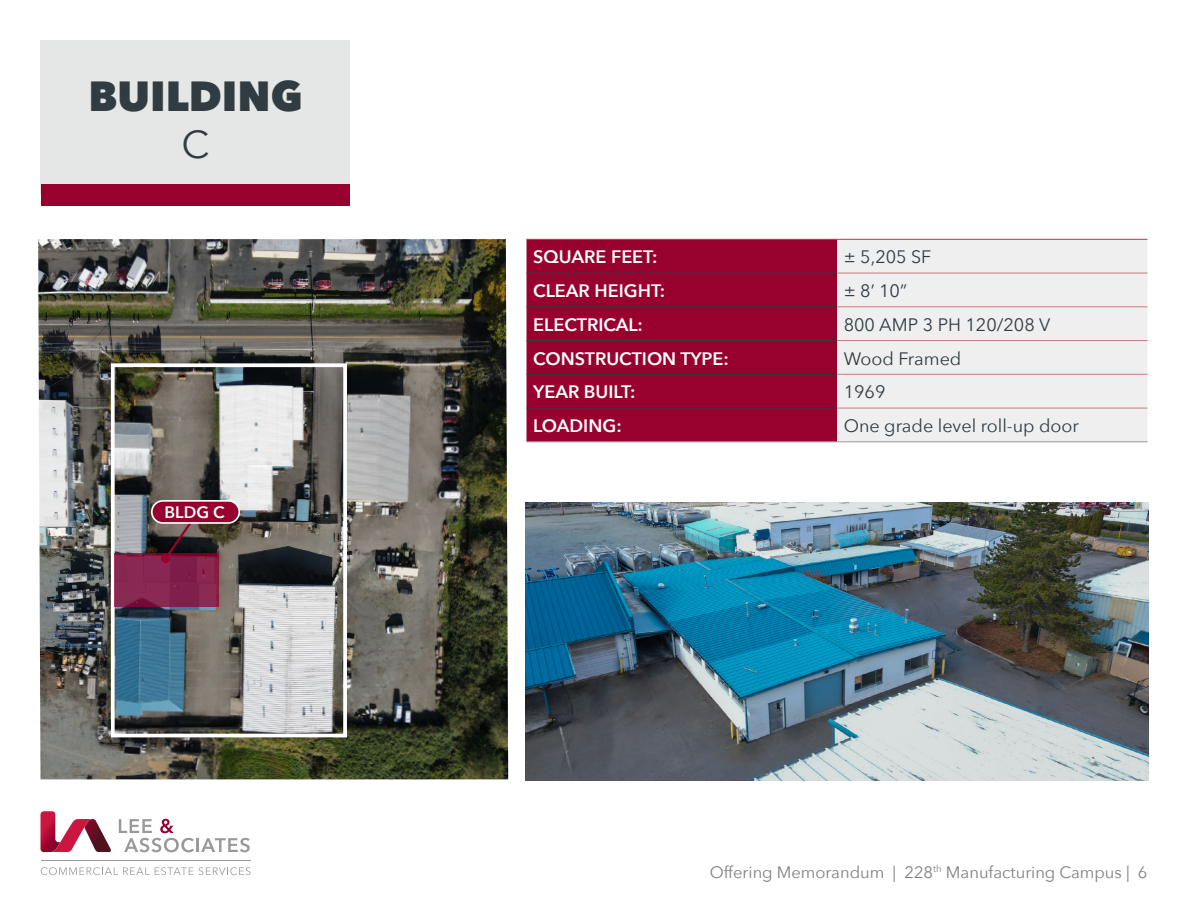
<style>
.page{position:relative;width:1188px;height:918px;background:#fff}
.page>*{position:absolute;margin:0;border:0;box-sizing:border-box;transform-origin:0 0}
.t1{font:800 42px "Avenir Next";color:#303c42}
.t2{font:39px "Avenir Next";color:#303c42}
.t3{font:600 18px "Avenir Next";color:#fff}
.t4{font:18px "Avenir Next";color:#303c42}
.t5{font:16.5px "Avenir Next";color:#7e8083}
.t6{font:600 16.5px "Avenir Next";color:#fff}
</style>
<div class="page">
<svg style="left:119px;top:819px;width:75px;height:33px"></svg>
<hr style="left:196px;top:838px;width:3px;height:14px;background:#999">
<svg style="left:201px;top:838px;width:49px;height:14px"></svg>
<svg style="left:40px;top:811px;width:71px;height:41px"></svg>
<svg style="left:41px;top:867px;width:210px;height:8px"></svg>
<hr style="left:41px;top:861px;width:210px;height:1px;background:#999">
<div style="left:40px;top:40px;width:310px;height:155px;background:#e5e6e6"></div>
<div style="left:41px;top:184px;width:309px;height:21px;background:#98002e"></div>
<img style="left:38px;top:239px;width:470px;height:540px">
<div style="left:111px;top:363px;width:236px;height:374px;border:4px solid #fff"></div>
<div style="left:526px;top:240px;width:311px;height:202px;background:#98002e"></div>
<div style="left:837px;top:240px;width:311px;height:202px;background:#efeff0"></div>
<hr style="left:837px;top:273px;width:311px;height:1px;background:#c87c7b">
<hr style="left:837px;top:307px;width:311px;height:1px;background:#c87c7b">
<hr style="left:837px;top:340px;width:311px;height:1px;background:#c87c7b">
<hr style="left:837px;top:374px;width:311px;height:1px;background:#c87c7b">
<hr style="left:837px;top:408px;width:311px;height:1px;background:#c87c7b">
<hr style="left:526px;top:442px;width:311px;height:1px;background:#96989a">
<hr style="left:837px;top:442px;width:311px;height:1px;background:#96989a">
<hr style="left:526px;top:239px;width:311px;height:1px;background:#aa3e48">
<hr style="left:837px;top:239px;width:311px;height:1px;background:#aa3e48">
<hr style="left:526px;top:273px;width:311px;height:1px;background:#303c42">
<hr style="left:526px;top:307px;width:311px;height:1px;background:#303c42">
<hr style="left:526px;top:340px;width:311px;height:1px;background:#303c42">
<hr style="left:526px;top:374px;width:311px;height:1px;background:#303c42">
<hr style="left:526px;top:408px;width:311px;height:1px;background:#303c42">
<svg style="left:162px;top:524px;width:32px;height:30px"></svg>
<div style="left:152px;top:501px;width:87px;height:22px;background:#98002e;border-radius:11px"></div>
<div style="left:151px;top:500px;width:89px;height:24px;border:2px solid #fff;border-radius:11px"></div>
<svg style="left:114px;top:554px;width:104px;height:53px;background:#85224c"></svg>
<img style="left:526px;top:502px;width:623px;height:279px">
<h1 class="t1" style="left:88px;top:70px;width:216px">BUILDING</h1>
<h2 class="t2" style="left:182px;top:112px;width:30px">C</h2>
<p class="t6" style="left:165px;top:498px;width:62px">BLDG C</p>
<p class="t3" style="left:533px;top:242px;width:126px">SQUARE FEET:</p>
<p class="t4" style="left:844px;top:242px;width:89px">± 5,205 SF</p>
<p class="t3" style="left:533px;top:275px;width:134px">CLEAR HEIGHT:</p>
<p class="t4" style="left:844px;top:276px;width:65px">± 8’ 10”</p>
<p class="t3" style="left:533px;top:309px;width:111px">ELECTRICAL:</p>
<p class="t4" style="left:844px;top:309px;width:208px">800 AMP 3 PH 120/208 V</p>
<p class="t3" style="left:533px;top:343px;width:197px">CONSTRUCTION TYPE:</p>
<p class="t4" style="left:844px;top:343px;width:119px">Wood Framed</p>
<p class="t3" style="left:533px;top:377px;width:104px">YEAR BUILT:</p>
<p class="t4" style="left:844px;top:377px;width:43px">1969</p>
<p class="t3" style="left:533px;top:410px;width:90px">LOADING:</p>
<p class="t4" style="left:844px;top:411px;width:237px">One grade level roll-up door</p>
<p class="t5" style="left:710px;top:858px;width:439px">Offering Memorandum | 228<sup>th</sup> Manufacturing Campus | 6</p>
</div>
